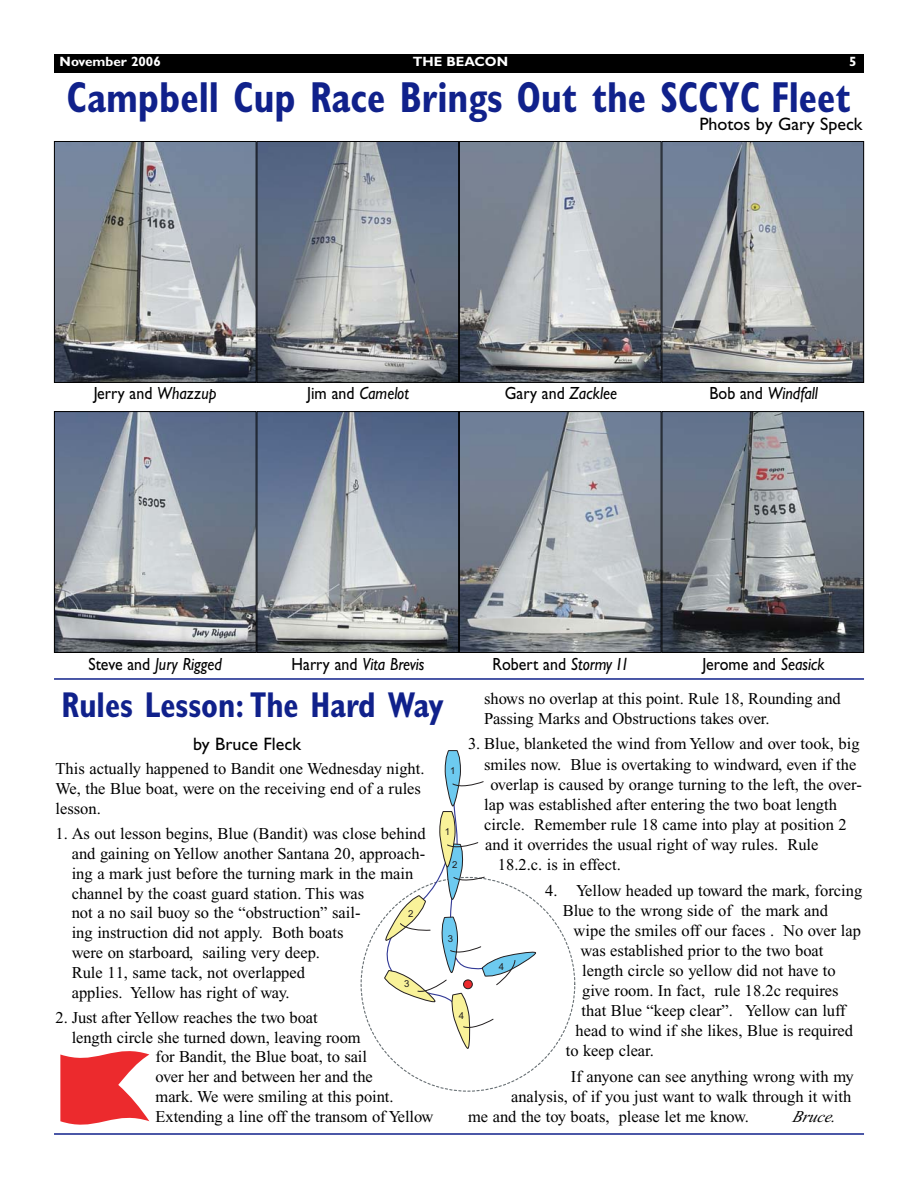
<style>
.page{position:relative;width:918px;height:1188px;background:#fff}
.page>*{position:absolute;margin:0;border:0;box-sizing:border-box;transform-origin:0 0}
.t1{font:700 condensed 43.5px "Gill Sans";color:#10218b;scale:.9 1}
.t2{font:700 condensed 36px "Gill Sans";color:#10218b;scale:.9 1}
.t3{font:18px "Gill Sans";color:#000}
.t4{font:italic 17.7px "Gill Sans";color:#000;scale:.9 1}
.t5{font:17.7px "Gill Sans";color:#000;scale:.9 1}
.t6{font:16.5px/19.8px "Times New Roman";color:#000}
.t7{font:italic 16.5px "Times New Roman";color:#000}
.t8{font:700 13.5px "Gill Sans";color:#fff}
.t9{font:9.6px "Arial";color:#231f20}
.s1{font-style:italic}
.s2{font-style:normal}
</style>
<div class="page">
<svg style="left:60px;top:1051px;width:89px;height:74px"></svg>
<svg style="left:368px;top:750px;width:168px;height:299px"></svg>
<div style="left:464px;top:980px;width:8px;height:9px;background:#ec2a2d;border-radius:50%"></div>
<div style="left:463px;top:980px;width:10px;height:9px;border:1px solid #231f20;border-radius:50%"></div>
<div style="left:54px;top:54px;width:810px;height:19px;background:#000"></div>
<hr style="left:54px;top:1133px;width:810px;height:2px;background:#10218b">
<hr style="left:54px;top:678px;width:810px;height:2px;background:#10218b">
<img style="left:56px;top:143px;width:199px;height:238px">
<div style="left:54px;top:141px;width:203px;height:242px;border:1px solid #000"></div>
<svg style="left:259px;top:143px;width:198px;height:238px"></svg>
<div style="left:257px;top:141px;width:202px;height:242px;border:1px solid #000"></div>
<svg style="left:461px;top:143px;width:199px;height:238px"></svg>
<div style="left:459px;top:141px;width:203px;height:242px;border:1px solid #000"></div>
<svg style="left:664px;top:143px;width:198px;height:238px"></svg>
<div style="left:662px;top:141px;width:202px;height:242px;border:1px solid #000"></div>
<img style="left:56px;top:413px;width:199px;height:238px">
<div style="left:54px;top:411px;width:203px;height:242px;border:1px solid #000"></div>
<svg style="left:259px;top:413px;width:198px;height:238px"></svg>
<div style="left:257px;top:411px;width:202px;height:242px;border:1px solid #000"></div>
<svg style="left:461px;top:413px;width:199px;height:238px"></svg>
<div style="left:459px;top:411px;width:203px;height:242px;border:1px solid #000"></div>
<svg style="left:664px;top:413px;width:198px;height:238px"></svg>
<div style="left:662px;top:411px;width:202px;height:242px;border:1px solid #000"></div>
<p class="t8" style="left:60px;top:57px;width:103px">November 2006</p>
<p class="t8" style="left:413px;top:57px;width:97px">THE BEACON</p>
<p class="t8" style="left:849px;top:57px;width:9px">5</p>
<h1 class="t1" style="left:67px;top:82px;width:873px">Campbell Cup Race Brings Out the SCCYC Fleet</h1>
<p class="t3" style="left:699px;top:118px;width:165px">Photos by Gary Speck</p>
<p class="t5" style="left:94px;top:387px;width:138px">Jerry and <span class="s1">Whazzup</span></p>
<p class="t4" style="left:307px;top:387px;width:115px"><span class="s2">Jim and</span> Camelot</p>
<p class="t5" style="left:505px;top:387px;width:126px">Gary and <span class="s1">Zacklee</span></p>
<p class="t4" style="left:710px;top:387px;width:122px"><span class="s2">Bob and</span> Windfall</p>
<p class="t4" style="left:88px;top:658px;width:150px"><span class="s2">Steve and</span> Jury Rigged</p>
<p class="t4" style="left:292px;top:658px;width:149px"><span class="s2">Harry and</span> Vita Brevis</p>
<p class="t5" style="left:493px;top:658px;width:153px">Robert and <span class="s1">Stormy I1</span></p>
<p class="t5" style="left:703px;top:658px;width:137px">Jerome and <span class="s1">Seasick</span></p>
<h2 class="t2" style="left:62px;top:693px;width:427px">Rules Lesson: The Hard Way</h2>
<p class="t3" style="left:193px;top:737px;width:109px">by Bruce Fleck</p>
<p class="t6" style="left:56px;top:761px;width:371px">This actually happened to Bandit one Wednesday night.<br>We, the Blue boat, were on the receiving end of a rules lesson.</p>
<p class="t6" style="left:72px;top:825px;width:356px;text-indent:-16px">1. As out lesson begins, Blue (Bandit) was close behind and gaining on Yellow another Santana 20, approach&shy;ing a mark just before the turning mark in the main channel by the coast guard station. This was<br>not a no sail buoy so the “obstruction” sail-<br>ing instruction did not apply. Both boats<br>were on starboard, sailing very deep.<br>Rule 11, same tack, not overlapped<br>applies. Yellow has right of way.</p>
<p class="t6" style="left:56px;top:1009px;width:264px">2. Just after Yellow reaches the two boat</p>
<p class="t6" style="left:72px;top:1029px;width:291px">length circle she turned down, leaving room</p>
<p class="t6" style="left:156px;top:1049px;width:213px">for Bandit, the Blue boat, to sail</p>
<p class="t6" style="left:156px;top:1068px;width:219px">over her and between her and the</p>
<p class="t6" style="left:156px;top:1088px;width:239px">mark. We were smiling at this point.</p>
<p class="t6" style="left:156px;top:1108px;width:279px">Extending a line off the transom of Yellow</p>
<p class="t6" style="left:484px;top:690px;width:358px">shows no overlap at this point. Rule 18, Rounding and<br>Passing Marks and Obstructions takes over.</p>
<p class="t6" style="left:468px;top:736px;width:393px">3. Blue, blanketed the wind from Yellow and over took, big</p>
<p class="t6" style="left:484px;top:756px;width:374px">smiles now. Blue is overtaking to windward, even if the</p>
<p class="t6" style="left:490px;top:776px;width:373px">overlap is caused by orange turning to the left, the over-</p>
<p class="t6" style="left:484px;top:796px;width:354px">lap was established after entering the two boat length</p>
<p class="t6" style="left:484px;top:816px;width:364px">circle. Remember rule 18 came into play at position 2</p>
<p class="t6" style="left:485px;top:836px;width:335px">and it overrides the usual right of way rules. Rule</p>
<p class="t6" style="left:498px;top:856px;width:125px">18.2.c. is in effect.</p>
<p class="t6" style="left:563px;top:882px;width:301px;text-indent:-17px">4. Yellow headed up toward the mark, forcing<br>Blue to the wrong side of the mark and</p>
<p class="t6" style="left:574px;top:922px;width:289px">wipe the smiles off our faces . No over lap</p>
<p class="t6" style="left:581px;top:942px;width:244px">was established prior to the two boat</p>
<p class="t6" style="left:582px;top:962px;width:255px">length circle so yellow did not have to</p>
<p class="t6" style="left:582px;top:982px;width:258px">give room. In fact, rule 18.2c requires</p>
<p class="t6" style="left:582px;top:1002px;width:266px">that Blue “keep clear”. Yellow can luff</p>
<p class="t6" style="left:576px;top:1022px;width:279px">head to wind if she likes, Blue is required</p>
<p class="t6" style="left:566px;top:1043px;width:90px">to keep clear.</p>
<p class="t6" style="left:571px;top:1068px;width:284px">If anyone can see anything wrong with my</p>
<p class="t6" style="left:511px;top:1088px;width:342px">analysis, of if you just want to walk through it with</p>
<p class="t6" style="left:468px;top:1108px;width:282px">me and the toy boats, please let me know.</p>
<p class="t7" style="left:792px;top:1111px;width:48px">Bruce.</p>
<p class="t9" style="left:450px;top:765px;width:7px">1</p>
<p class="t9" style="left:445px;top:826px;width:7px">1</p>
<p class="t9" style="left:452px;top:859px;width:7px">2</p>
<p class="t9" style="left:408px;top:909px;width:7px">2</p>
<p class="t9" style="left:448px;top:933px;width:7px">3</p>
<p class="t9" style="left:499px;top:961px;width:7px">4</p>
<p class="t9" style="left:404px;top:978px;width:7px">3</p>
<p class="t9" style="left:459px;top:1010px;width:7px">4</p>
</div>
